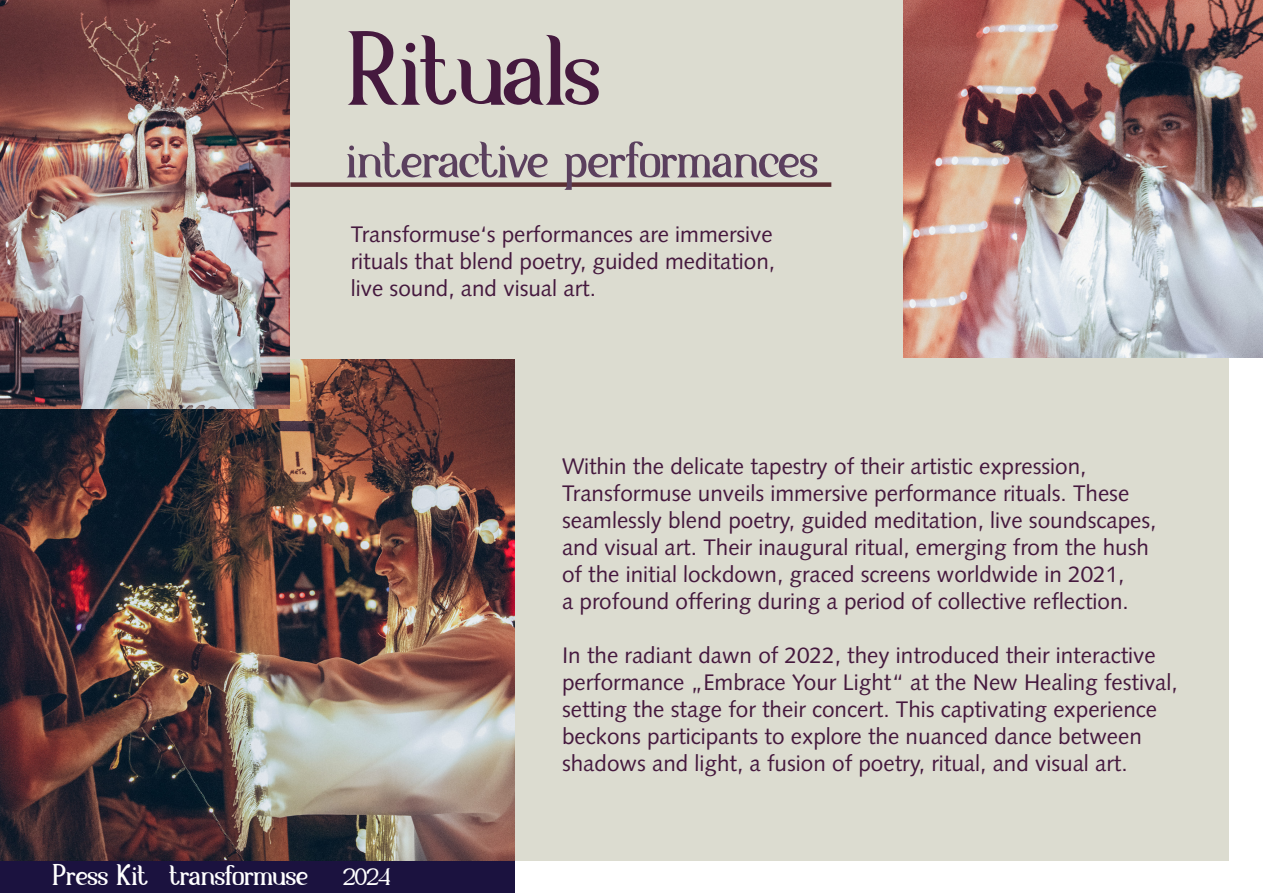
<style>
.page{position:relative;width:1263px;height:893px;background:#fff}
.page>*{position:absolute;margin:0;border:0;box-sizing:border-box;transform-origin:0 0}
.Absatzformat_2{font:105px "Yunan";color:#45193e}
.Absatzformat_2-2{font:54px "Yunan";color:#5b405e}
.Absatzformat_2-3{font:30px "Yunan";color:#fff}
.Absatzformat_3{font:22.5px/27px "Syntax LT Std";color:#45193e}
.s1{font-size:24px}
</style>
<div class="page">
<div style="left:0;top:0;width:1228px;height:860px;background:#dcdcd0"></div>
<div style="left:290px;top:182px;width:541px;height:5px;background:#5c2f32"></div>
<img style="left:904px;top:0;width:359px;height:358px">
<img style="left:0;top:360px;width:515px;height:533px">
<div style="left:0;top:861px;width:514px;height:32px;background:#1b123f"></div>
<img style="left:0;top:0;width:290px;height:408px">
<p class="Absatzformat_2" style="left:348px;top:5px;width:253px">Rituals</p>
<p class="Absatzformat_2-2" style="left:347px;top:126px;width:472px">interactive performances</p>
<p class="Absatzformat_3" style="left:351px;top:221px;width:423px">Transformuse‘s performances are immersive</p>
<p class="Absatzformat_3" style="left:351px;top:248px;width:426px">rituals that blend poetry, guided meditation, live sound, and visual art.</p>
<p class="Absatzformat_2-3" style="left:53px;top:857px;width:133px">Press Kit T</p>
<p class="Absatzformat_2-3" style="left:227px;top:857px;width:96px">ForMusic</p>
<p class="Absatzformat_2-3" style="left:170px;top:857px;width:222px">transformuse <span class="s1">2024</span></p>
<p class="Absatzformat_3" style="left:562px;top:453px;width:526px">Within the delicate tapestry of their artistic expression,</p>
<p class="Absatzformat_3" style="left:562px;top:480px;width:569px">Transformuse unveils immersive performance rituals. These</p>
<p class="Absatzformat_3" style="left:562px;top:507px;width:596px">seamlessly blend poetry, guided meditation, live soundscapes,</p>
<p class="Absatzformat_3" style="left:562px;top:534px;width:588px">and visual art. Their inaugural ritual, emerging from the hush</p>
<p class="Absatzformat_3" style="left:562px;top:561px;width:564px">of the initial lockdown, graced screens worldwide in 2021,</p>
<p class="Absatzformat_3" style="left:562px;top:588px;width:568px">a profound offering during a period of collective reflection.</p>
<p class="Absatzformat_3" style="left:562px;top:642px;width:595px">In the radiant dawn of 2022, they introduced their interactive</p>
<p class="Absatzformat_3" style="left:562px;top:669px;width:617px">performance „Embrace Your Light“ at the New Healing festival,</p>
<p class="Absatzformat_3" style="left:562px;top:696px;width:597px">setting the stage for their concert. This captivating experience</p>
<p class="Absatzformat_3" style="left:562px;top:723px;width:581px">beckons participants to explore the nuanced dance between</p>
<p class="Absatzformat_3" style="left:562px;top:750px;width:567px">shadows and light, a fusion of poetry, ritual, and visual art.</p>
</div>
